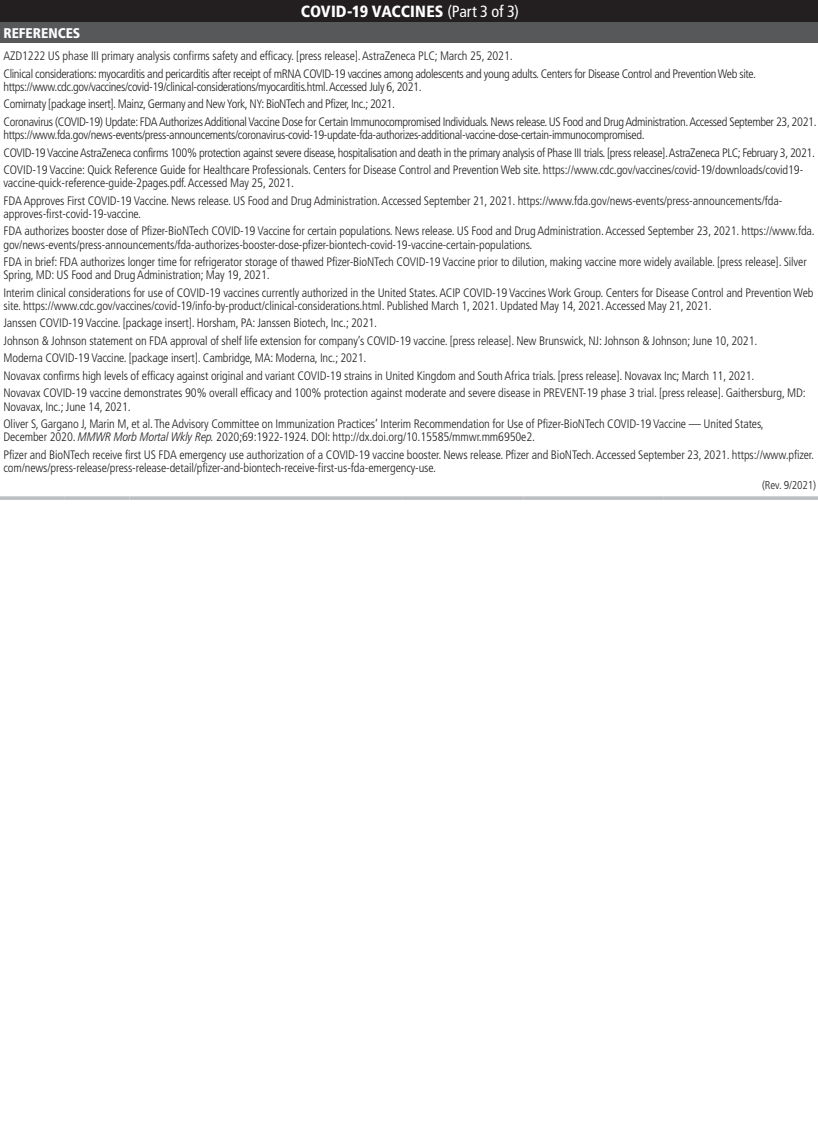
<style>
.page{position:relative;width:818px;height:1147px;background:#fff}
.page>*{position:absolute;margin:0;border:0;box-sizing:border-box;transform-origin:0 0}
.TT{font:900 condensed 16.1px "Frutiger LT Std";color:#fff}
.TSH{font:900 condensed 14px "Frutiger LT Std";letter-spacing:-.005em;color:#fff}
.TN{font:300 condensed 12.25px/13.1px "Frutiger LT Std";letter-spacing:-.01em;color:#231f20}
.TN-2{font:300 condensed 12.25px/13.1px "Frutiger LT Std";letter-spacing:-.03em;color:#231f20}
.TN-3{font:300 condensed 11.38px "Frutiger LT Std";letter-spacing:-.01em;color:#231f20}
.s1{font-weight:400}
.s2{font-family:"Frutiger LT Pro";font-style:italic}
</style>
<div class="page">
<div style="left:0;top:0;width:817px;height:23px;background:#231f20"></div>
<div style="left:0;top:23px;width:817px;height:20px;background:#57585a"></div>
<svg style="left:0;top:496px;width:65px;height:4px"></svg>
<svg style="left:65px;top:496px;width:65px;height:4px"></svg>
<svg style="left:130px;top:496px;width:138px;height:4px"></svg>
<svg style="left:268px;top:496px;width:134px;height:4px"></svg>
<svg style="left:402px;top:496px;width:121px;height:4px"></svg>
<svg style="left:523px;top:496px;width:140px;height:4px"></svg>
<svg style="left:663px;top:496px;width:154px;height:4px"></svg>
<p class="TT" style="left:301px;top:2px;width:219px">COVID-19 VACCINES <span class="s1">(Part 3 of 3)</span></p>
<p class="TSH" style="left:4px;top:24px;width:78px">REFERENCES</p>
<p class="TN" style="left:4px;top:50px;width:510px">AZD1222 US phase III primary analysis confirms safety and efficacy. [press release]. AstraZeneca PLC; March 25, 2021.</p>
<p class="TN-2" style="left:4px;top:67px;width:753px">Clinical considerations: myocarditis and pericarditis after receipt of mRNA COVID-19 vaccines among adolescents and young adults. Centers for Disease Control and Prevention Web site. https://www.cdc.gov/vaccines/covid-19/clinical-considerations/myocarditis.html. Accessed July 6, 2021.</p>
<p class="TN-2" style="left:4px;top:98px;width:393px">Comirnaty [package insert]. Mainz, Germany and New York, NY: BioNTech and Pfizer, Inc.; 2021.</p>
<p class="TN-2" style="left:4px;top:115px;width:814px">Coronavirus (COVID-19) Update: FDA Authorizes Additional Vaccine Dose for Certain Immunocompromised Individuals. News release. US Food and Drug Administration. Accessed September 23, 2021. https://www.fda.gov/news-events/press-announcements/coronavirus-covid-19-update-fda-authorizes-additional-vaccine-dose-certain-immunocompromised.</p>
<p class="TN-2" style="left:4px;top:146px;width:812px">COVID-19 Vaccine AstraZeneca confirms 100% protection against severe disease, hospitalisation and death in the primary analysis of Phase III trials. [press release]. AstraZeneca PLC; February 3, 2021.</p>
<p class="TN" style="left:4px;top:163px;width:801px">COVID-19 Vaccine: Quick Reference Guide for Healthcare Professionals. Centers for Disease Control and Prevention Web site. https://www.cdc.gov/vaccines/covid-19/downloads/covid19- vaccine-quick-reference-guide-2pages.pdf. Accessed May 25, 2021.</p>
<p class="TN" style="left:4px;top:194px;width:780px">FDA Approves First COVID-19 Vaccine. News release. US Food and Drug Administration. Accessed September 21, 2021. https://www.fda.gov/news-events/press-announcements/fda&shy;approves-first-covid-19-vaccine.</p>
<p class="TN" style="left:4px;top:225px;width:812px">FDA authorizes booster dose of Pfizer-BioNTech COVID-19 Vaccine for certain populations. News release. US Food and Drug Administration. Accessed September 23, 2021. https://www.fda. gov/news-events/press-announcements/fda-authorizes-booster-dose-pfizer-biontech-covid-19-vaccine-certain-populations.</p>
<p class="TN" style="left:4px;top:255px;width:804px">FDA in brief: FDA authorizes longer time for refrigerator storage of thawed Pfizer-BioNTech COVID-19 Vaccine prior to dilution, making vaccine more widely available. [press release]. Silver<br>Spring, MD: US Food and Drug Administration; May 19, 2021.</p>
<p class="TN" style="left:4px;top:286px;width:811px">Interim clinical considerations for use of COVID-19 vaccines currently authorized in the United States. ACIP COVID-19 Vaccines Work Group. Centers for Disease Control and Prevention Web site. https://www.cdc.gov/vaccines/covid-19/info-by-product/clinical-considerations.html. Published March 1, 2021. Updated May 14, 2021. Accessed May 21, 2021.</p>
<p class="TN" style="left:4px;top:317px;width:375px">Janssen COVID-19 Vaccine. [package insert]. Horsham, PA: Janssen Biotech, Inc.; 2021.</p>
<p class="TN" style="left:4px;top:334px;width:755px">Johnson &amp; Johnson statement on FDA approval of shelf life extension for company’s COVID-19 vaccine. [press release]. New Brunswick, NJ: Johnson &amp; Johnson; June 10, 2021.</p>
<p class="TN" style="left:4px;top:352px;width:364px">Moderna COVID-19 Vaccine. [package insert]. Cambridge, MA: Moderna, Inc.; 2021.</p>
<p class="TN" style="left:4px;top:369px;width:752px">Novavax confirms high levels of efficacy against original and variant COVID-19 strains in United Kingdom and South Africa trials. [press release]. Novavax Inc; March 11, 2021.</p>
<p class="TN" style="left:4px;top:387px;width:803px">Novavax COVID-19 vaccine demonstrates 90% overall efficacy and 100% protection against moderate and severe disease in PREVENT-19 phase 3 trial. [press release]. Gaithersburg, MD:<br>Novavax, Inc.; June 14, 2021.</p>
<p class="TN" style="left:4px;top:417px;width:761px">Oliver S, Gargano J, Marin M, et al. The Advisory Committee on Immunization Practices’ Interim Recommendation for Use of Pfizer-BioNTech COVID-19 Vaccine — United States,<br>December 2020. <span class="s2">MMWR Morb Mortal Wkly Rep.</span> 2020;69:1922-1924. DOI: http://dx.doi.org/10.15585/mmwr.mm6950e2.</p>
<p class="TN" style="left:4px;top:448px;width:811px">Pfizer and BioNTech receive first US FDA emergency use authorization of a COVID-19 vaccine booster. News release. Pfizer and BioNTech. Accessed September 23, 2021. https://www.pfizer. com/news/press-release/press-release-detail/pfizer-and-biontech-receive-first-us-fda-emergency-use.</p>
<p class="TN-3" style="left:761px;top:479px;width:56px">(Rev. 9/2021)</p>
</div>
